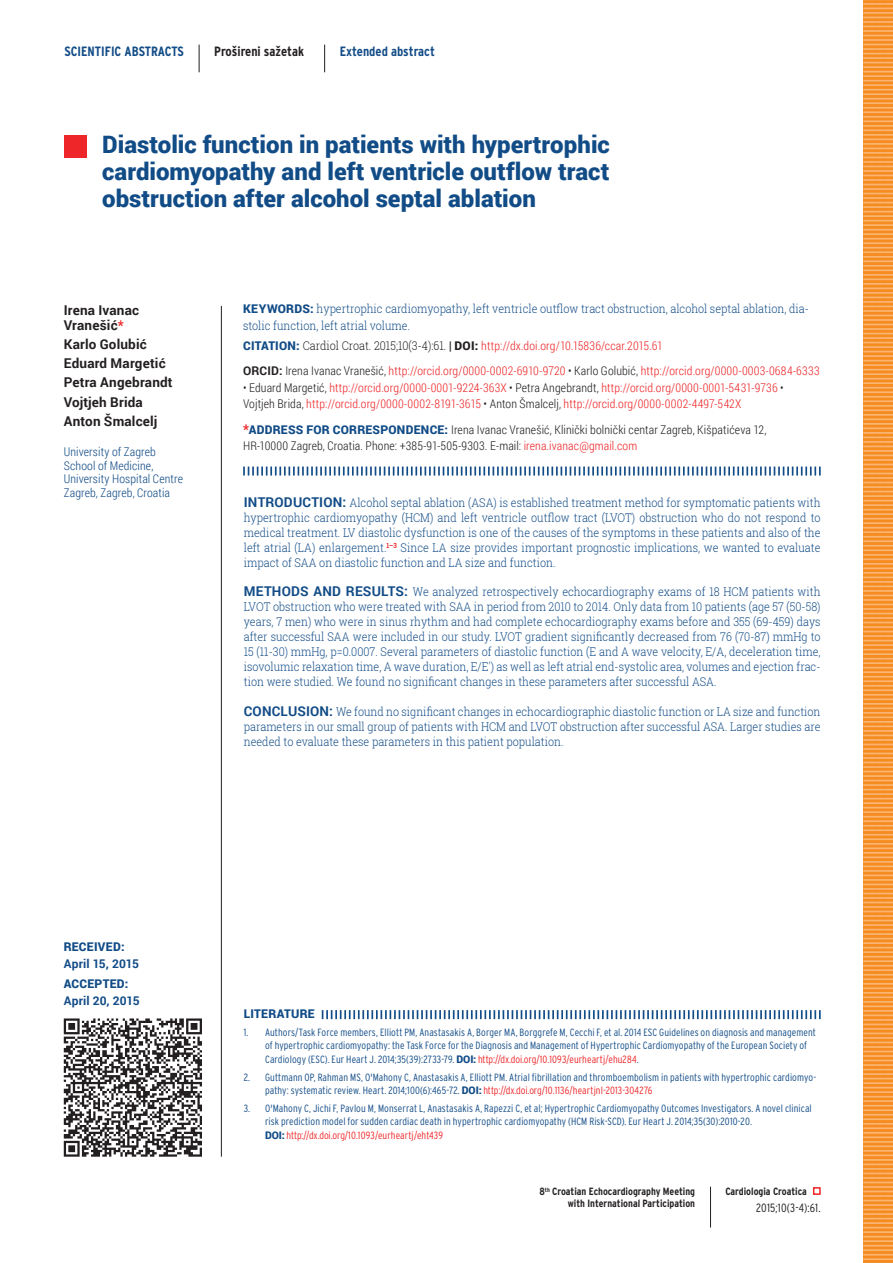
<style>
.page{position:relative;width:893px;height:1263px;background:#fff}
.page>*{position:absolute;margin:0;border:0;box-sizing:border-box;transform-origin:0 0}
.NASLOV_clanka_ENG{font:900 24px/27px "Roboto";color:#124c87;text-align:justify}
.AUTORI{font:700 13.5px/15px "Roboto";letter-spacing:.015em;color:#231f20}
.EGIDA_1__ENG_-_tirki{font:700 condensed 13.5px "Interstate";color:#124c87}
.EGIDA_1__HR{font:700 condensed 13.5px "Interstate";color:#231f20}
.NASLOV_unutar_bodyja{font:700 13.5px "Roboto";color:#124c87}
.NASLOV_unutar_bodyja-2{font:300 12px/15px "Roboto Slab";color:#124c87;text-align:justify;scale:.9 1}
.t1{font:300 12px/16.5px "Roboto Condensed";letter-spacing:.01em;color:#ee2629}
.SAZETAK_naslov_HR{font:300 12px/16.5px "Roboto Condensed";letter-spacing:.01em;color:#231f20}
.KLJUCNE_RIJECI{font:300 12px/16.5px "Roboto Slab";color:#124c87;scale:.9 1}
.AUTORI_inst{font:300 12px/13.5px "Roboto Condensed";letter-spacing:.01em;color:#124c87}
.SAZETAK_naslov_HR-2{font:700 12px/16.5px "Roboto";letter-spacing:.01em;color:#124c87}
.SAZETAK_naslov_HR-3{font:900 12px "Roboto";letter-spacing:.02em;color:#124c87}
.t2{font:300 condensed 12px "Interstate";letter-spacing:.015em;color:#231f20}
.LITERATURA_red_br{font:300 condensed 10.5px/13.5px "Interstate";letter-spacing:.01em;color:#124c87}
.t3{font:700 condensed 10.5px "Interstate";color:#231f20}
.s1{color:#ee2629}
.s2{font-family:"Roboto";font-weight:900}
.s3{font-family:"Roboto";font-weight:900;color:#124c87}
.s4{font-family:"Roboto Slab";color:#231f20}
.s5{font-family:"Roboto Slab";font-weight:700;color:#231f20}
.s6{font-family:"Roboto";font-weight:900;color:#231f20}
.s7{font-family:"Roboto";font-weight:700;color:#231f20}
.s8{color:#231f20}
.s9{font-weight:700;font-size:13.5px;color:#ee2629}
.s10{font-family:"Roboto";font-weight:700;font-size:13.5px}
.s11{font-weight:900}
.s12{font-family:"Roboto";font-weight:900;font-stretch:normal}
</style>
<div class="page">
<svg style="left:863px;top:0;width:30px;height:1263px;background:#f79a3d"></svg>
<hr style="left:710px;top:1187px;width:1px;height:40px;background:#231f20">
<div style="left:813px;top:1187px;width:8px;height:8px;border:2px solid #ee2629"></div>
<div style="left:65px;top:135px;width:22px;height:23px;background:#ee2629"></div>
<hr style="left:221px;top:306px;width:1px;height:851px;background:#231f20">
<svg style="left:243px;top:466px;width:578px;height:9px"></svg>
<svg style="left:322px;top:1010px;width:499px;height:9px"></svg>
<svg style="left:199px;top:45px;width:1px;height:27px"></svg>
<svg style="left:324px;top:45px;width:1px;height:27px"></svg>
<svg style="left:64px;top:1018px;width:138px;height:139px"></svg>
<p class="EGIDA_1__ENG_-_tirki" style="left:65px;top:44px;width:121px">SCIENTIFIC ABSTRACTS</p>
<p class="EGIDA_1__HR" style="left:214px;top:44px;width:91px">Prošireni sažetak</p>
<p class="EGIDA_1__ENG_-_tirki" style="left:340px;top:44px;width:97px">Extended abstract</p>
<p class="NASLOV_clanka_ENG" style="left:102px;top:130px;width:509px">Diastolic function in patients with hypertrophic cardiomyopathy and left ventricle outflow tract obstruction after alcohol septal ablation</p>
<p class="AUTORI" style="left:64px;top:302px;width:77px">Irena Ivanac<br>Vranešić<span class="s1">*</span></p>
<p class="AUTORI" style="left:64px;top:336px;width:85px">Karlo Golubić</p>
<p class="AUTORI" style="left:64px;top:355px;width:103px">Eduard Margetić</p>
<p class="AUTORI" style="left:64px;top:375px;width:110px">Petra Angebrandt</p>
<p class="AUTORI" style="left:64px;top:394px;width:81px">Vojtjeh Brida</p>
<p class="AUTORI" style="left:64px;top:413px;width:95px">Anton Šmalcelj</p>
<p class="AUTORI_inst" style="left:64px;top:445px;width:121px">University of Zagreb<br>School of Medicine,<br>University Hospital Centre<br>Zagreb, Zagreb, Croatia</p>
<p class="KLJUCNE_RIJECI" style="left:243px;top:300px;width:630px"><span class="s2">KEYWORDS:</span> hypertrophic cardiomyopathy, left ventricle outflow tract obstruction, alcohol septal ablation, dia&shy;stolic function, left atrial volume.</p>
<p class="t1" style="left:243px;top:337px;width:421px"><span class="s3">CITATION:</span> <span class="s4">Cardiol Croat. 2015;10(3-4):61.</span> <span class="s5">|</span> <span class="s6">DOI:</span> http://dx.doi.org/10.15836/ccar.2015.61</p>
<p class="t1" style="left:243px;top:362px;width:578px"><span class="s7">ORCID:</span> <span class="s8">Irena Ivanac Vranešić,</span> http://orcid.org/0000-0002-6910-9720 <span class="s8">• Karlo Golubić,</span> http://orcid.org/0000-0003-0684-6333</p>
<p class="t1" style="left:243px;top:379px;width:542px"><span class="s8">• Eduard Margetić,</span> http://orcid.org/0000-0001-9224-363X <span class="s8">• Petra Angebrandt,</span> http://orcid.org/0000-0001-5431-9736 <span class="s8">•<br>Vojtjeh Brida,</span> http://orcid.org/0000-0002-8191-3615 <span class="s8">• Anton Šmalcelj,</span> http://orcid.org/0000-0002-4497-542X</p>
<p class="SAZETAK_naslov_HR-3" style="left:243px;top:421px;width:107px"><span class="s9">*</span>Address for corr</p>
<p class="SAZETAK_naslov_HR-3" style="left:366px;top:421px;width:17px">espon</p>
<p class="SAZETAK_naslov_HR" style="left:243px;top:421px;width:525px;text-indent:163px"><span class="s3">dence:</span> Irena Ivanac Vranešić, Klinički bolnički centar Zagreb, Kišpatićeva 12,<br>HR-10000 Zagreb, Croatia. Phone: +385-91-505-9303. E-mail: <span class="s1">irena.ivanac@gmail.com</span></p>
<p class="NASLOV_unutar_bodyja-2" style="left:244px;top:494px;width:642px;text-indent:49px"><span class="s10">uctio n:</span> Alcohol septal ablation (ASA) is established treatment method for symptomatic patients with hypertrophic cardiomyopathy (HCM) and left ventricle outflow tract (LVOT) obstruction who do not respond to medical treatment. LV diastolic dysfunction is one of the causes of the symptoms in these patients and also of the left atrial (LA) enlargement.<sup>1–3</sup> Since LA size provides important prognostic implications, we wanted to evaluate impact of SAA on diastolic function and LA size and function.</p>
<p class="NASLOV_unutar_bodyja-2" style="left:244px;top:584px;width:642px"><span class="s10">Methods and Results:</span> We analyzed retrospectively echocardiography exams of 18 HCM patients with LVOT obstruction who were treated with SAA in period from 2010 to 2014. Only data from 10 patients (age 57 (50-58) years, 7 men) who were in sinus rhythm and had complete echocardiography exams before and 355 (69-459) days after successful SAA were included in our study. LVOT gradient significantly decreased from 76 (70-87) mmHg to 15 (11-30) mmHg, p=0.0007. Several parameters of diastolic function (E and A wave velocity, E/A, deceleration time, isovolumic relaxation time, A wave duration, E/E') as well as left atrial end-systolic area, volumes and ejection frac&shy;tion were studied. We found no significant changes in these parameters after successful ASA.</p>
<p class="NASLOV_unutar_bodyja-2" style="left:244px;top:704px;width:642px"><span class="s10">Conclusio n:</span> We found no significant changes in echocardiographic diastolic function or LA size and function parameters in our small group of patients with HCM and LVOT obstruction after successful ASA. Larger studies are needed to evaluate these parameters in this patient population.</p>
<p class="NASLOV_unutar_bodyja" style="left:244px;top:492px;width:32px">Introd</p>
<p class="SAZETAK_naslov_HR-2" style="left:64px;top:938px;width:77px"><span class="s11">Received:<br></span>April 15, 2015</p>
<p class="SAZETAK_naslov_HR-3" style="left:64px;top:976px;width:17px">ACCE</p>
<p class="SAZETAK_naslov_HR-2" style="left:64px;top:975px;width:77px;text-indent:31px"><span class="s11">PTED:<br></span>April 20, 2015</p>
<p class="SAZETAK_naslov_HR-3" style="left:244px;top:1005px;width:72px">LITERATURE</p>
<p class="LITERATURA_red_br" style="left:265px;top:1025px;width:552px;text-indent:-21px">1. Authors/Task Force members, Elliott PM, Anastasakis A, Borger MA, Borggrefe M, Cecchi F, et al. 2014 ESC Guidelines on diagnosis and management of hypertrophic cardiomyopathy: the Task Force for the Diagnosis and Management of Hypertrophic Cardiomyopathy of the European Society of<br>Cardiology (ESC). Eur Heart J. 2014;35(39):2733-79. <span class="s12">DOI:</span> <span class="s1">http://dx.doi.org/10.1093/eurheartj/ehu284</span>.</p>
<p class="LITERATURA_red_br" style="left:265px;top:1070px;width:553px;text-indent:-21px">2. Guttmann OP, Rahman MS, O'Mahony C, Anastasakis A, Elliott PM. Atrial fibrillation and thromboembolism in patients with hypertrophic cardiomyo&shy;pathy: systematic review. Heart. 2014;100(6):465-72. <span class="s12">DOI:</span> <span class="s1">http://dx.doi.org/10.1136/heartjnl-2013-304276</span></p>
<p class="LITERATURA_red_br" style="left:265px;top:1101px;width:548px;text-indent:-21px">3. O'Mahony C, Jichi F, Pavlou M, Monserrat L, Anastasakis A, Rapezzi C, et al; Hypertrophic Cardiomyopathy Outcomes Investigators. A novel clinical risk prediction model for sudden cardiac death in hypertrophic cardiomyopathy (HCM Risk-SCD). Eur Heart J. 2014;35(30):2010-20.<br><span class="s12">DOI:</span> <span class="s1">http://dx.doi.org/10.1093/eurheartj/eht439</span></p>
<p class="t3" style="left:539px;top:1185px;width:157px">8<sup>th</sup> Croatian Echocardiography Meeting</p>
<p class="t3" style="left:725px;top:1185px;width:83px">Cardiologia Croatica</p>
<p class="t3" style="left:568px;top:1197px;width:129px">with International Participation</p>
<p class="t2" style="left:756px;top:1201px;width:66px">2015;10(3-4):61.</p>
</div>
